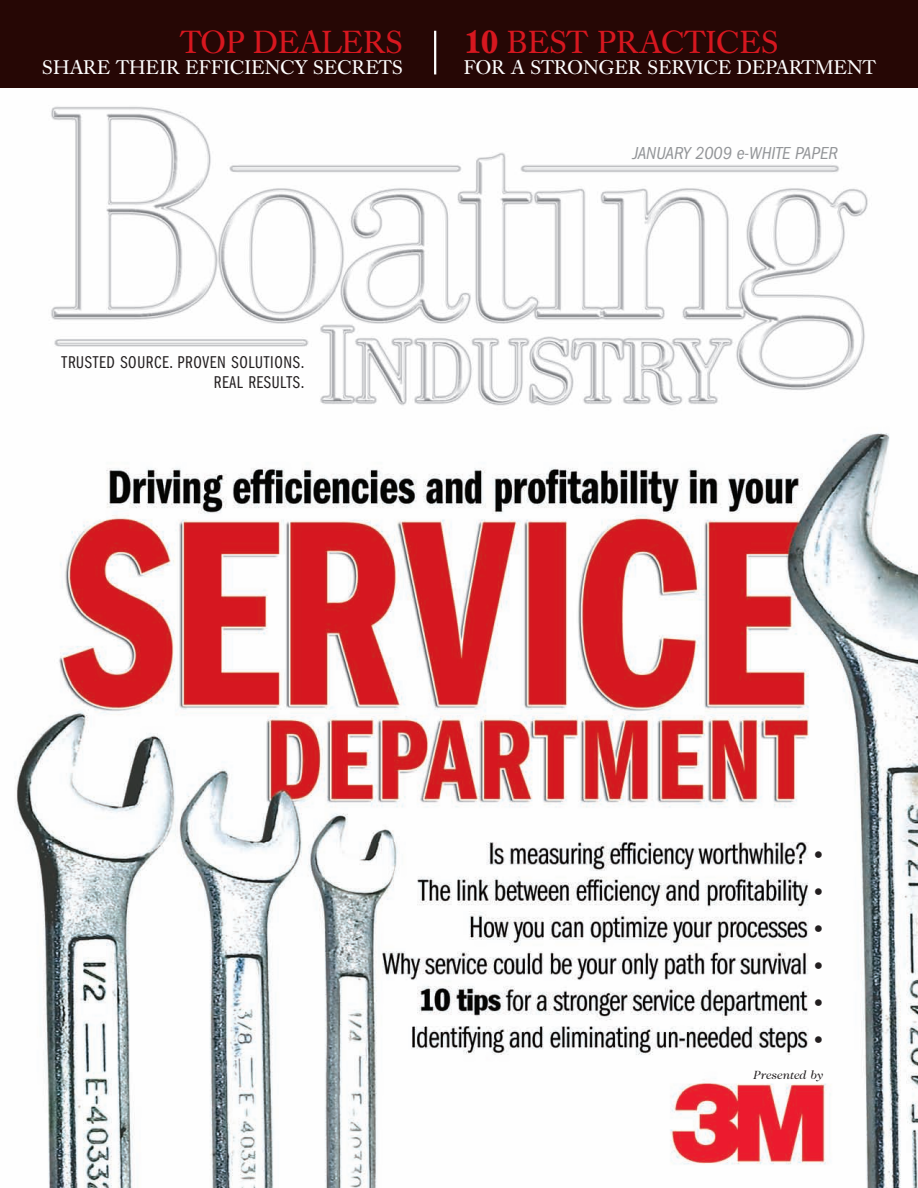
<style>
.page{position:relative;width:918px;height:1188px;background:#fff}
.page>*{position:absolute;margin:0;border:0;box-sizing:border-box;transform-origin:0 0}
.t1{font:39px/37px "Franklin Gothic";color:#231f20;text-align:justify}
.t2{font:31.5px "Caslon Book BE";letter-spacing:.02em;color:#d7171f}
.t3{font:19.5px "Caslon Book BE";letter-spacing:.02em;color:#fff}
.t4{font:19.5px "Caslon Book BE";letter-spacing:.04em;color:#fff}
.t5{font:italic condensed 18px "Franklin Gothic";color:#939598}
.t6{font:17.7px/19.4px "Franklin Gothic Book Cmpr";letter-spacing:.04em;color:#231f20;text-align:right}
.t7{font:italic 12px "Caslon Two Twenty Four";color:#231f20}
.s1{font-weight:700}
</style>
<div class="page">
<img style="left:15px;top:106px;width:903px;height:1082px">
<div style="left:0;top:0;width:918px;height:88px;background:#260705"></div>
<hr style="left:434px;top:31px;width:2px;height:43px;background:#fff">
<h2 class="t2" style="left:180px;top:30px;width:224px">TOP DEALERS</h2>
<p class="t4" style="left:43px;top:60px;width:362px">SHARE THEIR EFFICIENCY SECRETS</p>
<h2 class="t2" style="left:464px;top:30px;width:316px"><span class="s1">10</span> BEST PRACTICES</h2>
<p class="t3" style="left:464px;top:60px;width:414px">FOR A STRONGER SERVICE DEPARTMENT</p>
<p class="t5" style="left:632px;top:147px;width:207px">JANUARY 2009 e-WHITE PAPER</p>
<p class="t6" style="left:62px;top:354px;width:244px">TRUSTED SOURCE. PROVEN SOLUTIONS.<br>REAL RESULTS.</p>
<h1 class="t1" style="left:807px;top:839px;width:25px">• • • • • •</h1>
<p class="t7" style="left:754px;top:1070px;width:71px">Presented by</p>
</div>
